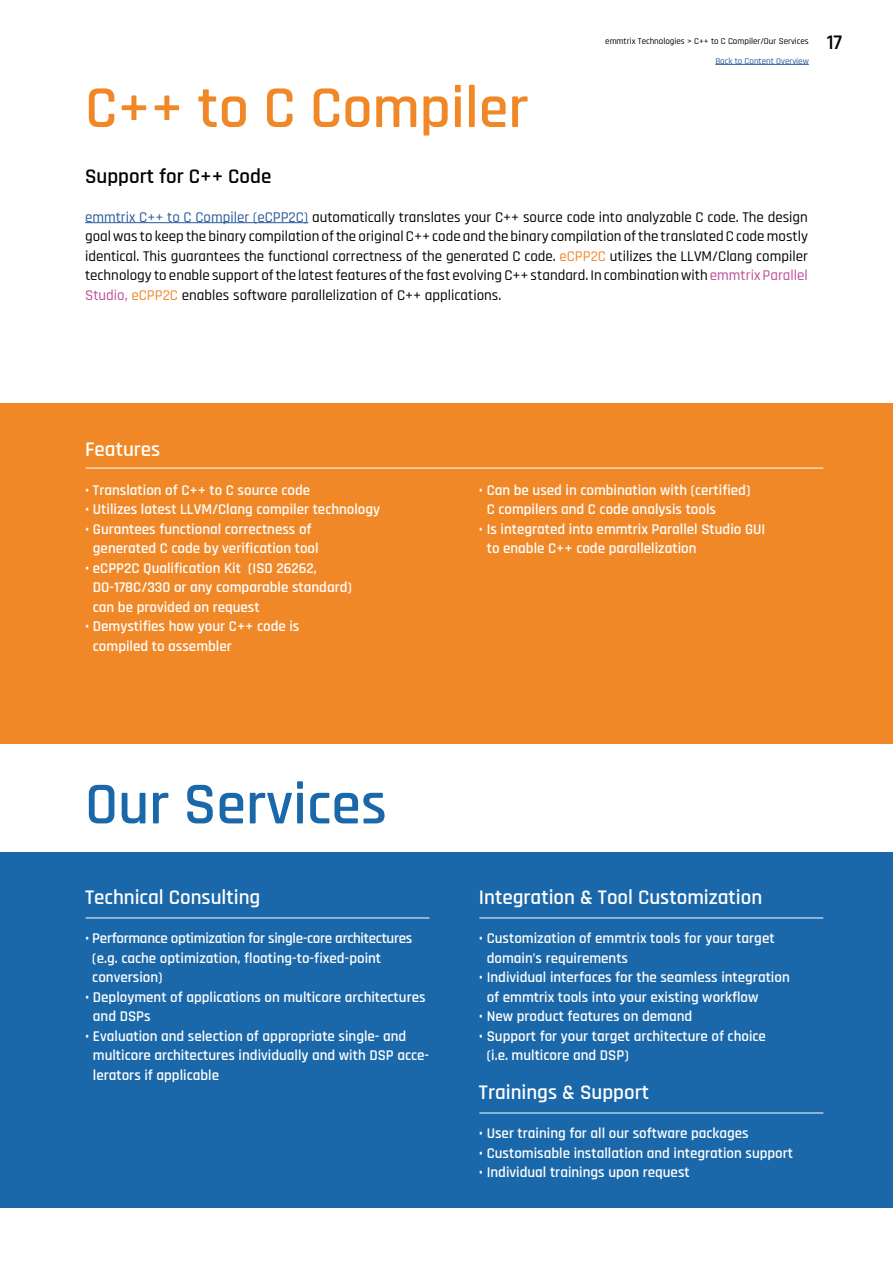
<style>
.page{position:relative;width:893px;height:1263px;background:#fff}
.page>*{position:absolute;margin:0;border:0;box-sizing:border-box;transform-origin:0 0}
.t1{font:600 60px "Rajdhani";color:#f18828}
.t2{font:600 60px "Rajdhani";color:#1a67a9}
.t3{font:600 21px "Rajdhani";color:#fff}
.t4{font:600 21px "Rajdhani";color:#000}
.t5{font:600 21px "Rajdhani";color:#020203}
.t6{font:600 15px/19.5px "Rajdhani";color:#fff}
.t7{font:500 15px/19.5px "Rajdhani";color:#000;text-align:justify}
.t8{font:600 15px/19.5px "Rajdhani";letter-spacing:-.02em;color:#fff}
.t9{font:500 9px/19.5px "Rajdhani";color:#000;text-align:right}
.s1{color:#020203}
.s2{color:#275b9b}
.s3{color:#f18828}
.s4{color:#bd4c96}
</style>
<div class="page">
<div style="left:0;top:404px;width:893px;height:340px;background:#f18828"></div>
<div style="left:0;top:852px;width:893px;height:356px;background:#1a67a9"></div>
<hr style="left:85px;top:222px;width:223px;height:1px;background:#275b9b">
<hr style="left:86px;top:917px;width:343px;height:1px;background:#fff">
<hr style="left:479px;top:917px;width:344px;height:1px;background:#fff">
<hr style="left:479px;top:1112px;width:344px;height:1px;background:#fff">
<hr style="left:86px;top:468px;width:737px;height:1px;background:#fff">
<hr style="left:715px;top:64px;width:94px;height:1px;background:#275b9b">
<h1 class="t1" style="left:85px;top:72px;width:445px">C++ to C Compiler</h1>
<p class="t9" style="left:605px;top:32px;width:205px"><span class="s1">emmtrix Technologies &gt;</span> C++ to C Compiler/Our Services<br><span class="s2">Back to Content Overview</span></p>
<h2 class="t4" style="left:85px;top:163px;width:188px">Support for C++ Code</h2>
<p class="t7" style="left:85px;top:207px;width:724px"><span class="s2">emmtrix C++ to C Compiler (eCPP2C)</span> automatically translates your C++ source code into analyzable C code. The design goal was to keep the binary compilation of the original C++ code and the binary compilation of the translated C code mostly identical. This guarantees the functional correctness of the generated C code. <span class="s3">eCPP2C</span> utilizes the LLVM/Clang compiler technology to enable support of the latest features of the fast evolving C++ standard. In combination with <span class="s4">emmtrix Parallel Studio,</span> <span class="s3">eCPP2C</span> enables software parallelization of C++ applications.</p>
<h2 class="t5" style="left:827px;top:30px;width:17px">17</h2>
<h2 class="t3" style="left:85px;top:436px;width:77px">Features</h2>
<p class="t6" style="left:85px;top:480px;width:227px">• Translation of C++ to C source code</p>
<p class="t6" style="left:85px;top:500px;width:297px">• Utilizes latest LLVM/Clang compiler technology</p>
<p class="t6" style="left:85px;top:519px;width:235px;text-align:center">• Gurantees functional correctness of generated C code by verification tool</p>
<p class="t6" style="left:93px;top:558px;width:261px;text-indent:-8px">• eCPP2C Qualification Kit (ISO 26262,<br>DO-178C/330 or any comparable standard) can be provided on request</p>
<p class="t6" style="left:93px;top:617px;width:208px;text-indent:-8px">• Demystifies how your C++ code is compiled to assembler</p>
<p class="t6" style="left:487px;top:480px;width:265px;text-indent:-8px">• Can be used in combination with (certified)<br>C compilers and C code analysis tools</p>
<p class="t6" style="left:487px;top:519px;width:280px;text-indent:-8px">• Is integrated into emmtrix Parallel Studio GUI to enable C++ code parallelization</p>
<h1 class="t2" style="left:85px;top:768px;width:303px">Our Services</h1>
<h2 class="t3" style="left:85px;top:885px;width:177px">Technical Consulting</h2>
<p class="t8" style="left:92px;top:929px;width:322px;text-indent:-7px">• Performance optimization for single-core architectures (e.g. cache optimization, floating-to-fixed-point conversion)</p>
<p class="t6" style="left:93px;top:987px;width:334px;text-indent:-8px">• Deployment of applications on multicore architectures and DSPs</p>
<p class="t6" style="left:93px;top:1026px;width:338px;text-indent:-8px">• Evaluation and selection of appropriate single- and multicore architectures individually and with DSP acce&shy;lerators if applicable</p>
<h2 class="t3" style="left:479px;top:885px;width:285px">Integration &amp; Tool Customization</h2>
<p class="t6" style="left:487px;top:929px;width:289px;text-indent:-8px">• Customization of emmtrix tools for your target domain’s requirements</p>
<p class="t6" style="left:487px;top:968px;width:304px;text-indent:-8px">• Individual interfaces for the seamless integration of emmtrix tools into your existing workflow</p>
<p class="t6" style="left:479px;top:1007px;width:215px">• New product features on demand</p>
<p class="t6" style="left:487px;top:1026px;width:281px;text-indent:-8px">• Support for your target architecture of choice (i.e. multicore and DSP)</p>
<h2 class="t3" style="left:479px;top:1080px;width:172px">Trainings &amp; Support</h2>
<p class="t6" style="left:479px;top:1124px;width:271px">• User training for all our software packages</p>
<p class="t6" style="left:479px;top:1143px;width:316px">• Customisable installation and integration support</p>
<p class="t6" style="left:479px;top:1163px;width:212px">• Individual trainings upon request</p>
</div>
